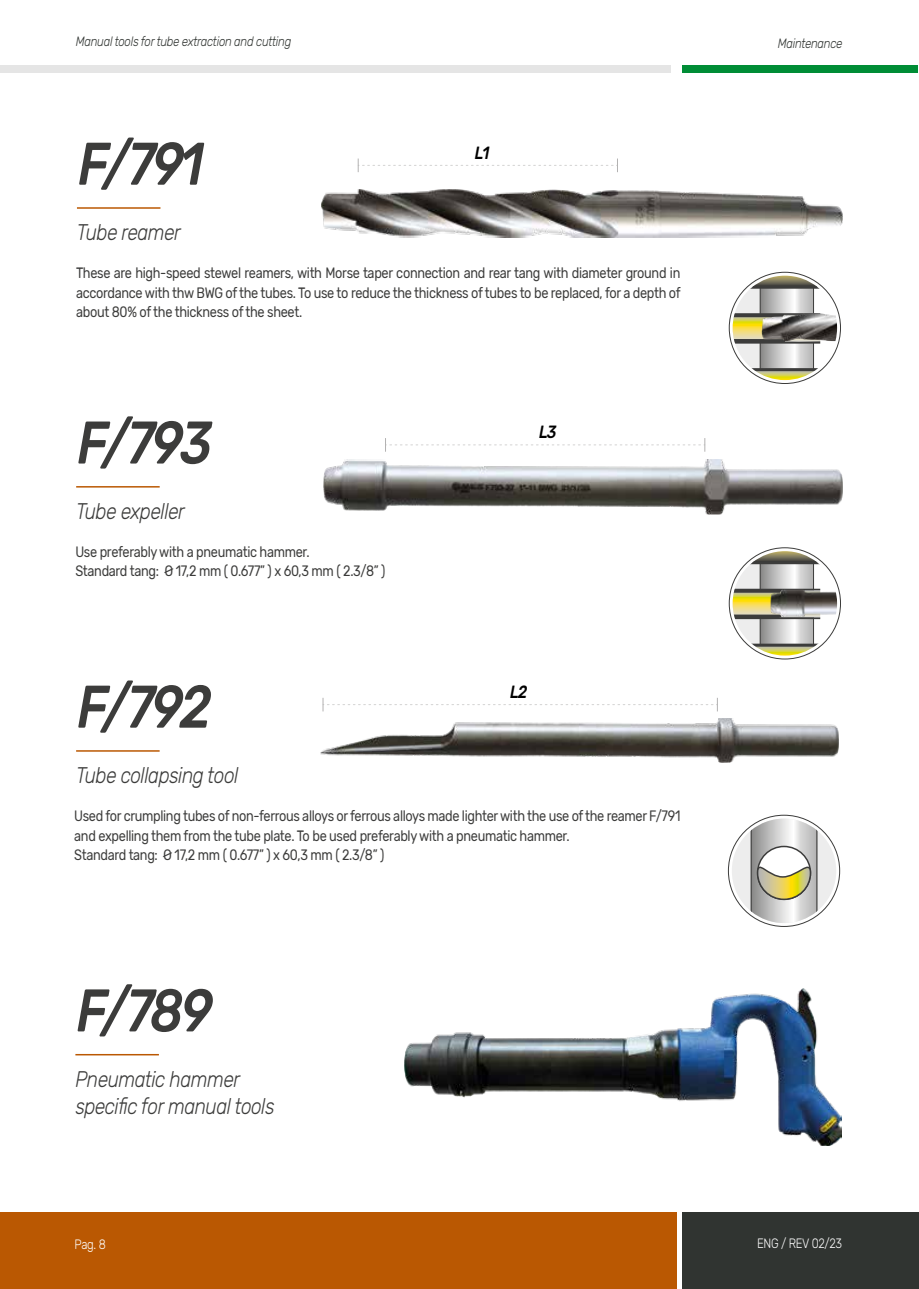
<style>
.page{position:relative;width:919px;height:1289px;background:#fff}
.page>*{position:absolute;margin:0;border:0;box-sizing:border-box;transform-origin:0 0}
.t1{font:italic 500 60px "Rubik";letter-spacing:-.06em;color:#3c3c3b;scale:.85 1}
.t2{font:italic 300 22.5px/27px "Rubik";letter-spacing:-.025em;color:#3c3c3b;scale:.85 1}
.t3{font:italic 500 17.7px "Rubik";color:#010101;scale:.85 1}
.t4{font:15px/19.5px "Rubik";letter-spacing:-.025em;color:#3c3c3b;scale:.85 1}
.t5{font:italic 300 13.5px "Rubik";letter-spacing:-.025em;color:#303431;scale:.85 1}
.t6{font:300 13.5px "Rubik";letter-spacing:-.025em;color:#fff;scale:.85 1}
</style>
<div class="page">
<img style="left:404px;top:988px;width:437px;height:157px">
<div style="left:682px;top:65px;width:236px;height:8px;background:#008d36"></div>
<div style="left:0;top:65px;width:670px;height:8px;background:#e5e5e5"></div>
<div style="left:0;top:1212px;width:676px;height:76px;background:#ba5802"></div>
<div style="left:682px;top:1212px;width:236px;height:76px;background:#303431"></div>
<img style="left:321px;top:190px;width:521px;height:47px">
<hr style="left:77px;top:207px;width:83px;height:2px;background:#ba5802">
<svg style="left:732px;top:289px;width:27px;height:79px"></svg>
<svg style="left:761px;top:289px;width:50px;height:23px"></svg>
<div style="left:759px;top:287px;width:54px;height:28px;border:1px solid #3c3c3b"></div>
<svg style="left:761px;top:344px;width:50px;height:24px"></svg>
<div style="left:759px;top:342px;width:54px;height:28px;border:1px solid #3c3c3b"></div>
<svg style="left:746px;top:368px;width:75px;height:12px"></svg>
<svg style="left:744px;top:276px;width:77px;height:13px"></svg>
<svg style="left:732px;top:313px;width:88px;height:30px"></svg>
<hr style="left:76px;top:750px;width:84px;height:1px;background:#ba5802">
<div style="left:731px;top:818px;width:105px;height:105px;background:#ededed;border-radius:52px"></div>
<svg style="left:750px;top:818px;width:67px;height:105px"></svg>
<img style="left:320px;top:718px;width:518px;height:44px">
<hr style="left:76px;top:486px;width:84px;height:1px;background:#ba5802">
<img style="left:323px;top:459px;width:519px;height:56px">
<img style="left:761px;top:312px;width:76px;height:29px">
<svg style="left:358px;top:158px;width:260px;height:14px"></svg>
<svg style="left:385px;top:438px;width:320px;height:13px"></svg>
<svg style="left:322px;top:697px;width:396px;height:14px"></svg>
<svg style="left:732px;top:564px;width:27px;height:79px"></svg>
<svg style="left:761px;top:564px;width:50px;height:24px"></svg>
<div style="left:759px;top:562px;width:54px;height:28px;border:1px solid #3c3c3b"></div>
<svg style="left:761px;top:619px;width:50px;height:24px"></svg>
<div style="left:759px;top:617px;width:54px;height:28px;border:1px solid #3c3c3b"></div>
<svg style="left:745px;top:643px;width:76px;height:12px"></svg>
<svg style="left:745px;top:551px;width:76px;height:13px"></svg>
<svg style="left:732px;top:588px;width:88px;height:31px"></svg>
<img style="left:770px;top:587px;width:67px;height:31px">
<hr style="left:75px;top:1053px;width:84px;height:2px;background:#ba5802">
<p class="t5" style="left:76px;top:34px;width:255px">Manual tools for tube extraction and cutting</p>
<p class="t5" style="left:777px;top:36px;width:78px">Maintenance</p>
<h1 class="t1" style="left:78px;top:130px;width:149px">F/791</h1>
<h2 class="t2" style="left:77px;top:220px;width:124px">Tube reamer</h2>
<p class="t4" style="left:76px;top:263px;width:712px;text-align:justify">These are high-speed stewel reamers, with Morse taper connection and rear tang with diameter ground in accordance with thw BWG of the tubes. To use to reduce the thickness of tubes to be replaced, for a depth of about 80% of the thickness of the sheet.</p>
<p class="t3" style="left:474px;top:142px;width:19px">L1</p>
<h1 class="t1" style="left:77px;top:409px;width:159px">F/793</h1>
<h2 class="t2" style="left:76px;top:498px;width:129px">Tube expeller</h2>
<p class="t4" style="left:75px;top:542px;width:366px">Use preferably with a pneumatic hammer.<br>Standard tang: Ø 17,2 mm ( 0.677” ) x 60,3 mm ( 2.3/8” )</p>
<p class="t3" style="left:539px;top:422px;width:22px">L3</p>
<h1 class="t1" style="left:77px;top:673px;width:159px">F/792</h1>
<h2 class="t2" style="left:76px;top:762px;width:192px">Tube collapsing tool</h2>
<p class="t4" style="left:74px;top:806px;width:714px">Used for crumpling tubes of non-ferrous alloys or ferrous alloys made lighter with the use of the reamer F/791 and expelling them from the tube plate. To be used preferably with a pneumatic hammer.<br>Standard tang: Ø 17,2 mm ( 0.677” ) x 60,3 mm ( 2.3/8” )</p>
<p class="t3" style="left:510px;top:681px;width:22px">L2</p>
<h1 class="t1" style="left:77px;top:976px;width:161px">F/789</h1>
<h2 class="t2" style="left:75px;top:1066px;width:236px">Pneumatic hammer specific for manual tools</h2>
<p class="t6" style="left:74px;top:1236px;width:38px">Pag. 8</p>
<p class="t6" style="left:757px;top:1235px;width:102px">ENG / REV 02/23</p>
</div>
